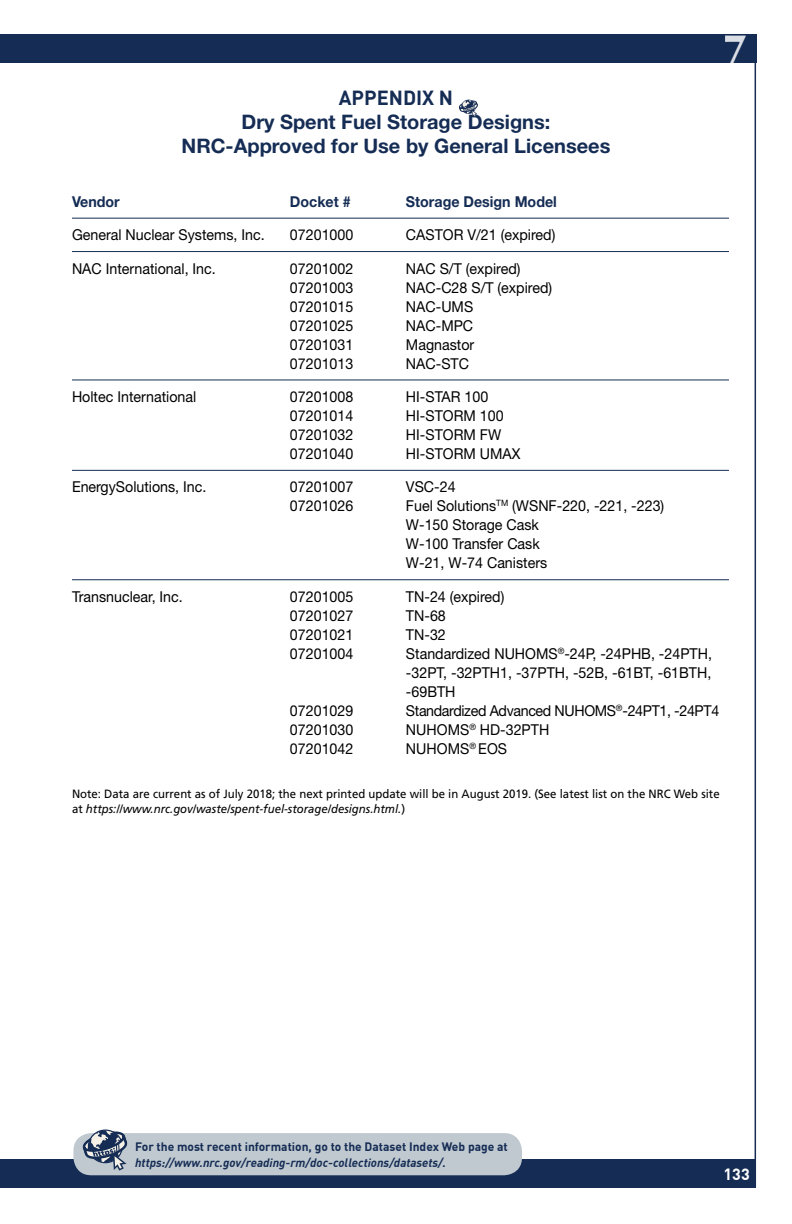
<style>
.page{position:relative;width:792px;height:1224px;background:#fff}
.page>*{position:absolute;margin:0;border:0;box-sizing:border-box;transform-origin:0 0}
.t1{font:700 40.8px "ITC Garamond Std";color:#fff}
.t2{font:700 20px/24px "Helvetica Neue LT Std";color:#152c54;text-align:center}
.t3{font:700 20px "DIN Offc";color:#152c54}
.t4{font:700 16px "DIN Offc";color:#fff}
.App_H{font:15px/19px "Helvetica Neue LT Std";color:#000;scale:.95 1}
.App_H-2{font:15px "Helvetica Neue LT Std";letter-spacing:-.025em;color:#000;scale:.95 1}
.App_H-3{font:700 15px "Helvetica Neue LT Std";color:#152c54;scale:.95 1}
.Source{font:12px/15px "Frutiger LT Std";color:#000;scale:.95 1}
.t5{font:italic 700 12px "DIN Offc";color:#152c54}
.t6{font:700 12px "DIN Offc";color:#152c54}
.s1{font-style:italic}
</style>
<div class="page">
<div style="left:0;top:35px;width:756px;height:28px;background:#152c54"></div>
<div style="left:0;top:1159px;width:756px;height:29px;background:#152c54"></div>
<hr style="left:755px;top:35px;width:1px;height:1153px;background:#152c54">
<div style="left:73px;top:1133px;width:449px;height:42px;background:#c0c9d0;border-radius:18px"></div>
<svg style="left:82px;top:1130px;width:46px;height:41px"></svg>
<hr style="left:72px;top:218px;width:657px;height:1px;background:#152c54">
<hr style="left:72px;top:251px;width:657px;height:1px;background:#152c54">
<hr style="left:72px;top:379px;width:657px;height:1px;background:#152c54">
<hr style="left:72px;top:470px;width:657px;height:1px;background:#152c54">
<hr style="left:72px;top:579px;width:657px;height:1px;background:#152c54">
<svg style="left:459px;top:100px;width:19px;height:17px"></svg>
<p class="t3" style="left:339px;top:85px;width:116px">APPENDIX N</p>
<p class="t2" style="left:182px;top:110px;width:430px">Dry Spent Fuel Storage Designs:<br>NRC-Approved for Use by General Licensees</p>
<h1 class="t1" style="left:724px;top:25px;width:26px">7</h1>
<p class="App_H-3" style="left:72px;top:192px;width:52px">Vendor</p>
<p class="App_H-3" style="left:290px;top:192px;width:65px">Docket #</p>
<p class="App_H-3" style="left:406px;top:192px;width:160px">Storage Design Model</p>
<p class="App_H" style="left:72px;top:225px;width:204px">General Nuclear Systems, Inc.</p>
<p class="App_H" style="left:290px;top:225px;width:68px">07201000</p>
<p class="App_H" style="left:406px;top:225px;width:159px">CASTOR V/21 (expired)</p>
<p class="App_H" style="left:72px;top:259px;width:153px">NAC International, Inc.</p>
<p class="App_H" style="left:290px;top:259px;width:68px">07201002</p>
<p class="App_H" style="left:406px;top:259px;width:122px">NAC S/T (expired)</p>
<p class="App_H" style="left:290px;top:278px;width:68px">07201003</p>
<p class="App_H" style="left:406px;top:278px;width:155px">NAC-C28 S/T (expired)</p>
<p class="App_H" style="left:290px;top:297px;width:68px">07201015</p>
<p class="App_H" style="left:406px;top:297px;width:72px">NAC-UMS</p>
<p class="App_H" style="left:290px;top:316px;width:68px">07201025</p>
<p class="App_H" style="left:406px;top:316px;width:72px">NAC-MPC</p>
<p class="App_H" style="left:290px;top:335px;width:68px">07201031</p>
<p class="App_H" style="left:406px;top:335px;width:73px">Magnastor</p>
<p class="App_H" style="left:290px;top:354px;width:68px">07201013</p>
<p class="App_H" style="left:406px;top:354px;width:68px">NAC-STC</p>
<p class="App_H" style="left:72px;top:387px;width:132px">Holtec International</p>
<p class="App_H" style="left:290px;top:387px;width:68px">07201008</p>
<p class="App_H" style="left:406px;top:387px;width:88px">HI-STAR 100</p>
<p class="App_H" style="left:290px;top:406px;width:68px">07201014</p>
<p class="App_H" style="left:406px;top:406px;width:104px">HI-STORM 100</p>
<p class="App_H" style="left:290px;top:425px;width:68px">07201032</p>
<p class="App_H" style="left:406px;top:425px;width:102px">HI-STORM FW</p>
<p class="App_H" style="left:290px;top:444px;width:68px">07201040</p>
<p class="App_H" style="left:406px;top:444px;width:122px">HI-STORM UMAX</p>
<p class="App_H" style="left:72px;top:477px;width:143px">EnergySolutions, Inc.</p>
<p class="App_H" style="left:290px;top:477px;width:68px">07201007</p>
<p class="App_H" style="left:406px;top:477px;width:54px">VSC-24</p>
<p class="App_H" style="left:290px;top:496px;width:68px">07201026</p>
<p class="App_H" style="left:406px;top:496px;width:273px">Fuel Solutions<sup>TM</sup> (WSNF-220, -221, -223)<br>W-150 Storage Cask<br>W-100 Transfer Cask<br>W-21, W-74 Canisters</p>
<p class="App_H" style="left:72px;top:587px;width:118px">Transnuclear, Inc.</p>
<p class="App_H" style="left:290px;top:587px;width:68px">07201005</p>
<p class="App_H" style="left:406px;top:587px;width:105px">TN-24 (expired)</p>
<p class="App_H" style="left:290px;top:606px;width:68px">07201027</p>
<p class="App_H" style="left:406px;top:606px;width:43px">TN-68</p>
<p class="App_H" style="left:290px;top:625px;width:68px">07201021</p>
<p class="App_H" style="left:406px;top:625px;width:43px">TN-32</p>
<p class="App_H" style="left:290px;top:644px;width:68px">07201004</p>
<p class="App_H" style="left:406px;top:644px;width:324px;text-align:justify">Standardized NUHOMS<sup>®</sup>-24P, -24PHB, -24PTH, -32PT, -32PTH1, -37PTH, -52B, -61BT, -61BTH, -69BTH</p>
<p class="App_H" style="left:290px;top:701px;width:68px">07201029</p>
<p class="App_H-2" style="left:406px;top:702px;width:331px">Standardized Advanced NUHOMS<sup>®</sup>-24PT1, -24PT4</p>
<p class="App_H" style="left:290px;top:720px;width:68px">07201030</p>
<p class="App_H" style="left:406px;top:720px;width:152px">NUHOMS<sup>®</sup> HD-32PTH</p>
<p class="App_H" style="left:290px;top:739px;width:68px">07201042</p>
<p class="App_H" style="left:406px;top:739px;width:108px">NUHOMS<sup>®</sup> EOS</p>
<p class="Source" style="left:72px;top:787px;width:683px">Note: Data are current as of July 2018; the next printed update will be in August 2019. (See latest list on the NRC Web site at <span class="s1">https://www.nrc.gov/waste/spent-fuel-storage/designs.html.</span>)</p>
<p class="t6" style="left:135px;top:1139px;width:374px">For the most recent information, go to the Dataset Index Web page at</p>
<p class="t5" style="left:135px;top:1155px;width:312px">https://www.nrc.gov/reading-rm/doc-collections/datasets/.</p>
<p class="t4" style="left:724px;top:1163px;width:28px">133</p>
</div>
